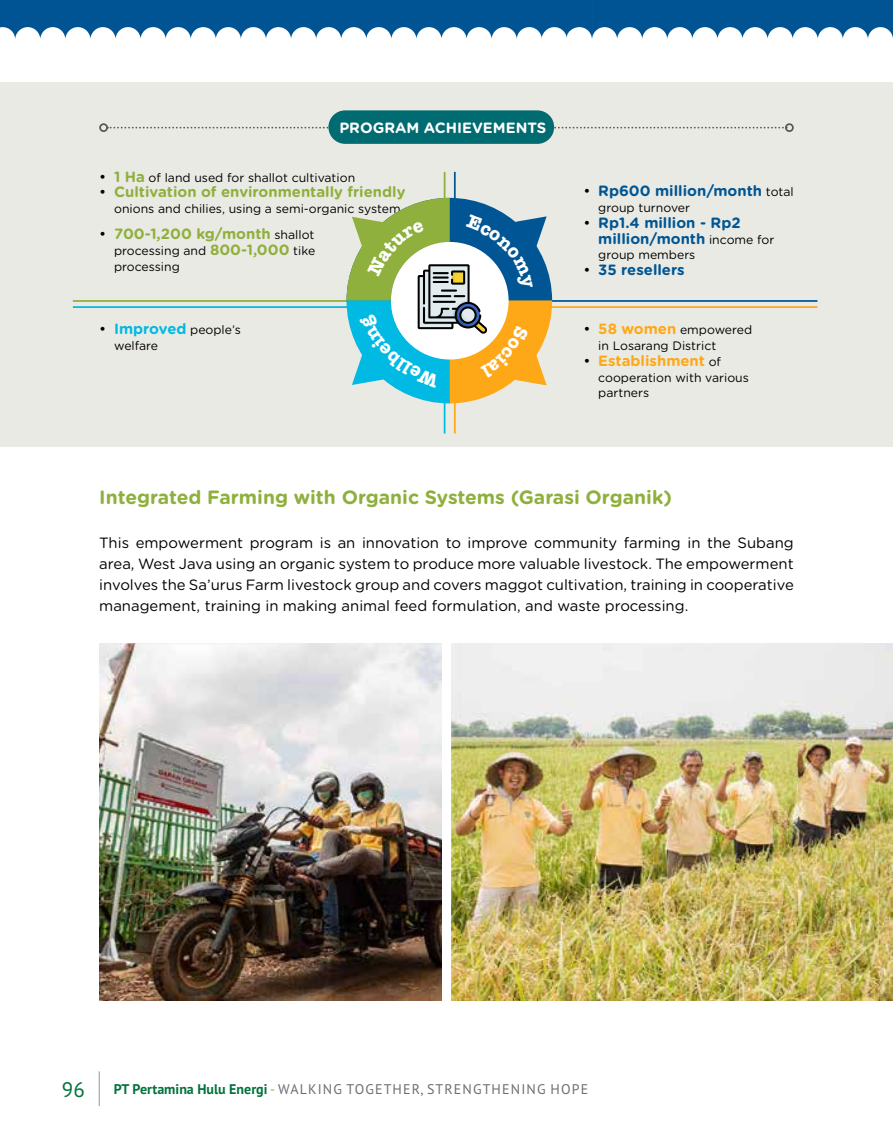
<style>
.page{position:relative;width:893px;height:1141px;background:#fff}
.page>*{position:absolute;margin:0;border:0;box-sizing:border-box;transform-origin:0 0}
.t1{font:21px "PT Sans Pro";color:#00723b}
.t2{font:700 19.25px "Gotham Rounded";color:#8fb03d}
.t3{font:14.88px/21px "Gotham Rounded";color:#000;text-align:justify}
.t4{font:700 14.88px/15.8px "Gotham Rounded";color:#005694}
.t5{font:700 14.88px "Gotham Rounded";color:#8fb03d}
.t6{font:700 14.88px "Gotham Rounded";color:#fff}
.t7{font:700 14.88px "Gotham Rounded";color:#00bae3}
.t8{font:700 14.88px "Gotham Rounded";color:#ffa817}
.t9{font:14px "PT Sans Pro";letter-spacing:.08em;color:#6d6e71}
.t10{font:12.25px/15.8px "Gotham Rounded";color:#000}
.s1{font-size:14.88px}
.s2{font-weight:700;font-size:14.88px;color:#8fb03d}
.s3{font-weight:400;color:#000}
.s4{font-weight:400;font-size:12.25px;color:#000}
.s5{font-weight:700;font-size:14.88px;color:#ffa817}
.s6{font-weight:700;color:#00723b}
.s7{color:#8fb03d}
</style>
<div class="page">
<hr style="left:99px;top:1071px;width:1px;height:35px;background:#939598">
<svg style="left:0;top:0;width:893px;height:39px"></svg>
<div style="left:0;top:82px;width:893px;height:364px;background:#eaeae4"></div>
<img style="left:99px;top:644px;width:342px;height:357px">
<img style="left:451px;top:644px;width:442px;height:357px">
<svg style="left:72px;top:305px;width:374px;height:129px"></svg>
<svg style="left:72px;top:171px;width:374px;height:132px"></svg>
<svg style="left:453px;top:171px;width:365px;height:132px"></svg>
<svg style="left:453px;top:306px;width:365px;height:128px"></svg>
<svg style="left:108px;top:127px;width:676px;height:2px"></svg>
<div style="left:99px;top:123px;width:9px;height:9px;border:2px solid #58595b;border-radius:50%"></div>
<div style="left:785px;top:123px;width:9px;height:9px;border:2px solid #58595b;border-radius:50%"></div>
<div style="left:328px;top:110px;width:226px;height:34px;background:#006c71;border-radius:17px"></div>
<svg style="left:347px;top:198px;width:205px;height:205px"></svg>
<p class="t6" style="left:339px;top:117px;width:209px">PROGRAM ACHIEVEMENTS</p>
<p class="t10" style="left:99px;top:169px;width:257px"><span class="s1">•</span> <span class="s2">1 Ha</span> of land used for shallot cultivation</p>
<p class="t5" style="left:99px;top:181px;width:308px"><span class="s3">•</span> Cultivation of environmentally friendly</p>
<p class="t10" style="left:114px;top:200px;width:288px">onions and chilies, using a semi-organic system</p>
<p class="t5" style="left:99px;top:223px;width:217px"><span class="s3">•</span> 700-1,200 kg/month <span class="s4">shallot</span></p>
<p class="t10" style="left:114px;top:242px;width:203px">processing and <span class="s2">800-1,000</span> tike processing</p>
<p class="t7" style="left:99px;top:318px;width:143px"><span class="s3">•</span> Improved <span class="s4">people’s</span></p>
<p class="t10" style="left:114px;top:337px;width:46px">welfare</p>
<p class="t4" style="left:583px;top:183px;width:212px"><span class="s3">•</span> Rp600 million/month <span class="s4">total</span></p>
<p class="t10" style="left:598px;top:199px;width:93px">group turnover</p>
<p class="t4" style="left:598px;top:214px;width:178px;text-indent:-15px"><span class="s3">•</span> Rp1.4 million - Rp2 million/month <span class="s4">income for</span></p>
<p class="t10" style="left:598px;top:247px;width:99px">group members</p>
<p class="t4" style="left:583px;top:261px;width:103px"><span class="s3">•</span> 35 resellers</p>
<p class="t10" style="left:598px;top:322px;width:155px;text-indent:-15px"><span class="s1">•</span> <span class="s5">58 women</span> empowered in Losarang District</p>
<p class="t8" style="left:583px;top:350px;width:139px"><span class="s3">•</span> Establishment <span class="s4">of</span></p>
<p class="t10" style="left:598px;top:369px;width:152px">cooperation with various partners</p>
<p class="t2" style="left:99px;top:483px;width:574px">Integrated Farming with Organic Systems (Garasi Organik)</p>
<p class="t3" style="left:99px;top:532px;width:696px">This empowerment program is an innovation to improve community farming in the Subang area, West Java using an organic system to produce more valuable livestock. The empowerment involves the Sa’urus Farm livestock group and covers maggot cultivation, training in cooperative management, training in making animal feed formulation, and waste processing.</p>
<h1 class="t1" style="left:62px;top:1076px;width:24px">96</h1>
<p class="t9" style="left:114px;top:1080px;width:476px"><span class="s6">PT Pertamina Hulu Energi</span> <span class="s7">-</span> WALKING TOGETHER, STRENGTHENING HOPE</p>
</div>
